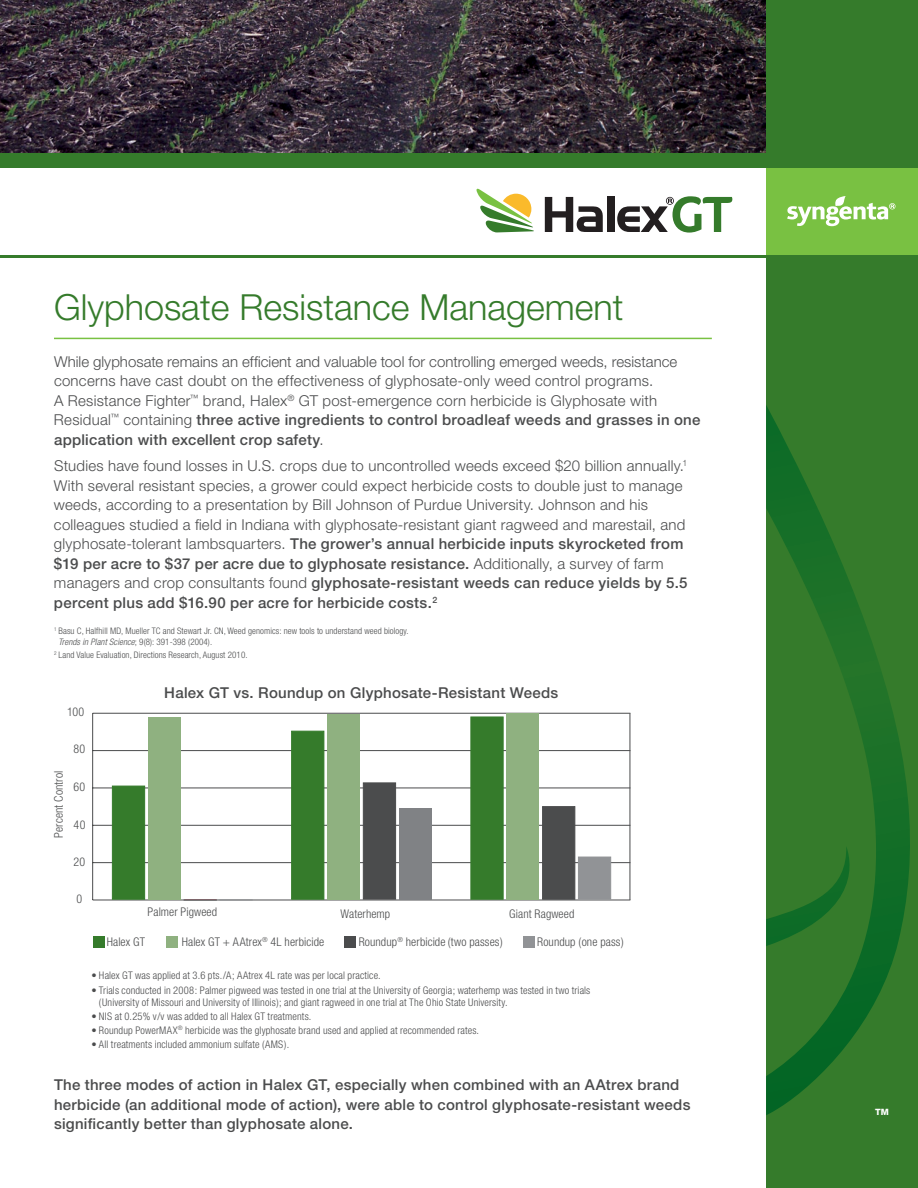
<style>
.page{position:relative;width:918px;height:1188px;background:#fff}
.page>*{position:absolute;margin:0;border:0;box-sizing:border-box;transform-origin:0 0}
.t1{font:300 36px "Helvetica Neue";color:#357b2b}
.t2{font:300 15px/19.5px "Helvetica Neue";letter-spacing:.015em;color:#4b4c4d}
.t3{font:500 15px/19.5px "Helvetica Neue";letter-spacing:.015em;color:#4b4c4d}
.t4{font:300 condensed 12px "Helvetica Neue";letter-spacing:.01em;color:#4b4c4d}
.t5{font:300 condensed 10.5px/12px "Helvetica Neue";letter-spacing:.015em;color:#4b4c4d}
.t6{font:300 condensed 9px/10.5px "Helvetica Neue";letter-spacing:.01em;color:#4b4c4d}
.t7{font:800 8.7px "Helvetica Neue";color:#fff}
.s1{font-weight:500}
.s2{font-style:italic}
</style>
<div class="page">
<hr style="left:92px;top:713px;width:1px;height:187px;background:#4b4c4d">
<hr style="left:93px;top:900px;width:537px;height:1px;background:#4b4c4d">
<hr style="left:93px;top:862px;width:537px;height:1px;background:#4b4c4d">
<hr style="left:93px;top:825px;width:537px;height:1px;background:#4b4c4d">
<hr style="left:93px;top:788px;width:537px;height:1px;background:#4b4c4d">
<hr style="left:93px;top:750px;width:537px;height:1px;background:#4b4c4d">
<hr style="left:93px;top:713px;width:537px;height:1px;background:#4b4c4d">
<img style="left:0;top:0;width:766px;height:153px">
<hr style="left:54px;top:338px;width:658px;height:1px;background:#79c142">
<hr style="left:220px;top:900px;width:32px;height:1px;background:#919396">
<div style="left:399px;top:808px;width:32px;height:92px;background:#808285"></div>
<div style="left:578px;top:857px;width:33px;height:43px;background:#919396"></div>
<div style="left:363px;top:782px;width:33px;height:118px;background:#4b4c4d;border:1px solid #4b4c4d"></div>
<div style="left:542px;top:806px;width:33px;height:94px;background:#4b4c4d;border:1px solid #4b4c4d"></div>
<div style="left:148px;top:717px;width:32px;height:183px;background:#8fb180"></div>
<div style="left:327px;top:714px;width:33px;height:186px;background:#8fb180"></div>
<div style="left:507px;top:713px;width:32px;height:187px;background:#8fb180"></div>
<div style="left:112px;top:786px;width:33px;height:114px;background:#357b2b"></div>
<div style="left:291px;top:731px;width:33px;height:169px;background:#357b2b;border:1px solid #357b2b"></div>
<div style="left:470px;top:717px;width:34px;height:183px;background:#357b2b;border:1px solid #357b2b"></div>
<hr style="left:630px;top:713px;width:1px;height:187px;background:#4b4c4d">
<div style="left:93px;top:936px;width:12px;height:12px;background:#357b2b"></div>
<div style="left:523px;top:936px;width:12px;height:12px;background:#919396"></div>
<div style="left:344px;top:936px;width:12px;height:12px;background:#4b4c4d"></div>
<div style="left:166px;top:936px;width:12px;height:12px;background:#8fb180"></div>
<div style="left:766px;top:0;width:152px;height:1188px;background:#357b2b"></div>
<svg style="left:766px;top:405px;width:144px;height:710px"></svg>
<div style="left:766px;top:167px;width:152px;height:88px;background:#79c142"></div>
<div style="left:0;top:153px;width:918px;height:14px;background:#357b2b"></div>
<svg style="left:787px;top:196px;width:108px;height:30px"></svg>
<hr style="left:0;top:255px;width:766px;height:3px;background:#357b2b">
<svg style="left:477px;top:189px;width:57px;height:43px"></svg>
<svg style="left:545px;top:197px;width:58px;height:35px"></svg>
<div style="left:607px;top:197px;width:7px;height:35px;background:#231f20"></div>
<svg style="left:617px;top:196px;width:115px;height:37px"></svg>
<h1 class="t1" style="left:54px;top:286px;width:571px">Glyphosate Resistance Management</h1>
<p class="t2" style="left:54px;top:351px;width:648px">While glyphosate remains an efficient and valuable tool for controlling emerged weeds, resistance concerns have cast doubt on the effectiveness of glyphosate-only weed control programs.<br>A Resistance Fighter<sup>™</sup> brand, Halex<sup>®</sup> GT post-emergence corn herbicide is Glyphosate with Residual<sup>™</sup> containing <span class="s1">three active ingredients to control broadleaf weeds and grasses in one application with excellent crop safety</span>.</p>
<p class="t2" style="left:54px;top:456px;width:635px">Studies have found losses in U.S. crops due to uncontrolled weeds exceed $20 billion annually.<sup>1<br></sup>With several resistant species, a grower could expect herbicide costs to double just to manage weeds, according to a presentation by Bill Johnson of Purdue University. Johnson and his colleagues studied a field in Indiana with glyphosate-resistant giant ragweed and marestail, and glyphosate-tolerant lambsquarters. <span class="s1">The grower’s annual herbicide inputs skyrocketed from $19 per acre to $37 per acre due to glyphosate resistance.</span> Additionally, a survey of farm managers and crop consultants found <span class="s1">glyphosate-resistant weeds can reduce yields by 5.5 percent plus add $16.90 per acre for herbicide costs.</span><sup>2</sup></p>
<p class="t6" style="left:58px;top:626px;width:352px;text-indent:-4px"><sup>1</sup> Basu C, Halfhill MD, Mueller TC and Stewart Jr. CN, Weed genomics: new tools to understand weed biology.<br><span class="s2">Trends in Plant Science</span>; 9(8): 391-398 (2004).</p>
<p class="t6" style="left:54px;top:650px;width:195px"><sup>2</sup> Land Value Evaluation, Directions Research, August 2010.</p>
<p class="t4" style="left:67px;top:705px;width:19px">100</p>
<p class="t4" style="left:74px;top:742px;width:13px">80</p>
<p class="t4" style="left:74px;top:780px;width:13px">60</p>
<p class="t4" style="left:74px;top:818px;width:13px">40</p>
<p class="t4" style="left:74px;top:854px;width:13px">20</p>
<p class="t4" style="left:77px;top:892px;width:7px">0</p>
<p class="t4" style="left:52px;top:838px;width:69px;rotate:-90deg">Percent Control</p>
<p class="t3" style="left:164px;top:682px;width:396px">Halex GT vs. Roundup on Glyphosate-Resistant Weeds</p>
<p class="t4" style="left:148px;top:905px;width:71px">Palmer Pigweed</p>
<p class="t4" style="left:341px;top:907px;width:51px">Waterhemp</p>
<p class="t4" style="left:509px;top:907px;width:67px">Giant Ragweed</p>
<p class="t4" style="left:107px;top:935px;width:40px">Halex GT</p>
<p class="t4" style="left:182px;top:935px;width:144px">Halex GT + AAtrex<sup>®</sup> 4L herbicide</p>
<p class="t4" style="left:359px;top:935px;width:146px">Roundup<sup>®</sup> herbicide (two passes)</p>
<p class="t4" style="left:537px;top:935px;width:88px">Roundup (one pass)</p>
<p class="t5" style="left:91px;top:970px;width:291px">• Halex GT was applied at 3.6 pts./A; AAtrex 4L rate was per local practice.</p>
<p class="t5" style="left:99px;top:984px;width:493px;text-indent:-8px">• Trials conducted in 2008: Palmer pigweed was tested in one trial at the University of Georgia; waterhemp was tested in two trials (University of Missouri and University of Illinois); and giant ragweed in one trial at The Ohio State University.</p>
<p class="t5" style="left:91px;top:1010px;width:222px">• NIS at 0.25% v/v was added to all Halex GT treatments.</p>
<p class="t5" style="left:91px;top:1024px;width:389px">• Roundup PowerMAX<sup>®</sup> herbicide was the glyphosate brand used and applied at recommended rates.</p>
<p class="t5" style="left:91px;top:1038px;width:199px">• All treatments included ammonium sulfate (AMS).</p>
<p class="t3" style="left:54px;top:1075px;width:638px">The three modes of action in Halex GT, especially when combined with an AAtrex brand herbicide (an additional mode of action), were able to control glyphosate-resistant weeds significantly better than glyphosate alone.</p>
<p class="t7" style="left:875px;top:1107px;width:15px">TM</p>
</div>
